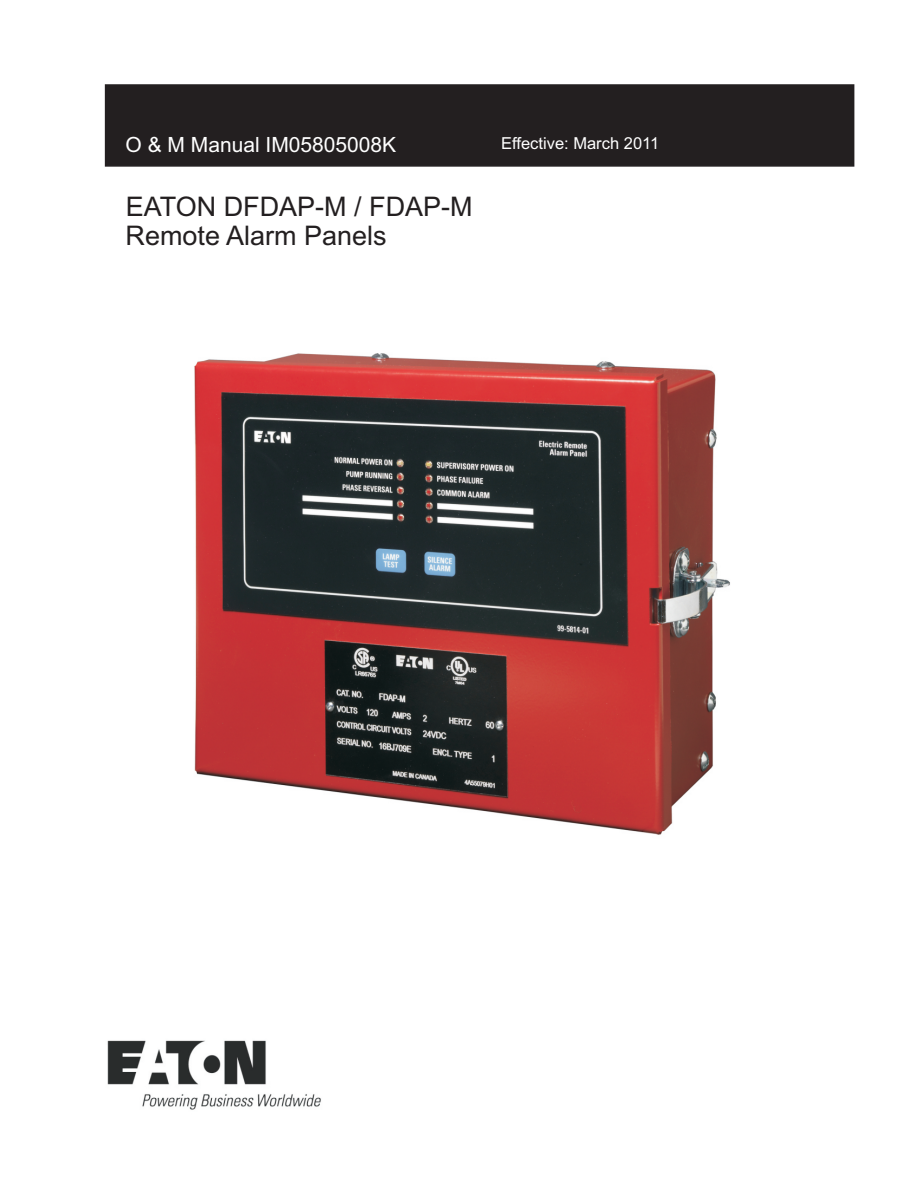
<style>
.page{position:relative;width:918px;height:1188px;background:#fff}
.page>*{position:absolute;margin:0;border:0;box-sizing:border-box;transform-origin:0 0}
.t1{font:27px "Arial";color:#231f20}
.t2{font:21px "Arial";color:#fff}
.t3{font:16.5px "Arial";color:#fff}
</style>
<div class="page">
<div style="left:104px;top:84px;width:751px;height:83px;background:#231f20"></div>
<img style="left:107px;top:1040px;width:214px;height:70px">
<img style="left:194px;top:353px;width:536px;height:482px">
<p class="t2" style="left:126px;top:137px;width:272px">O &amp; M Manual IM05805008K</p>
<p class="t1" style="left:126px;top:196px;width:349px">EATON DFDAP-M / FDAP-M</p>
<p class="t1" style="left:126px;top:225px;width:263px">Remote Alarm Panels</p>
<p class="t3" style="left:501px;top:137px;width:160px">Effective: March 2011</p>
</div>
